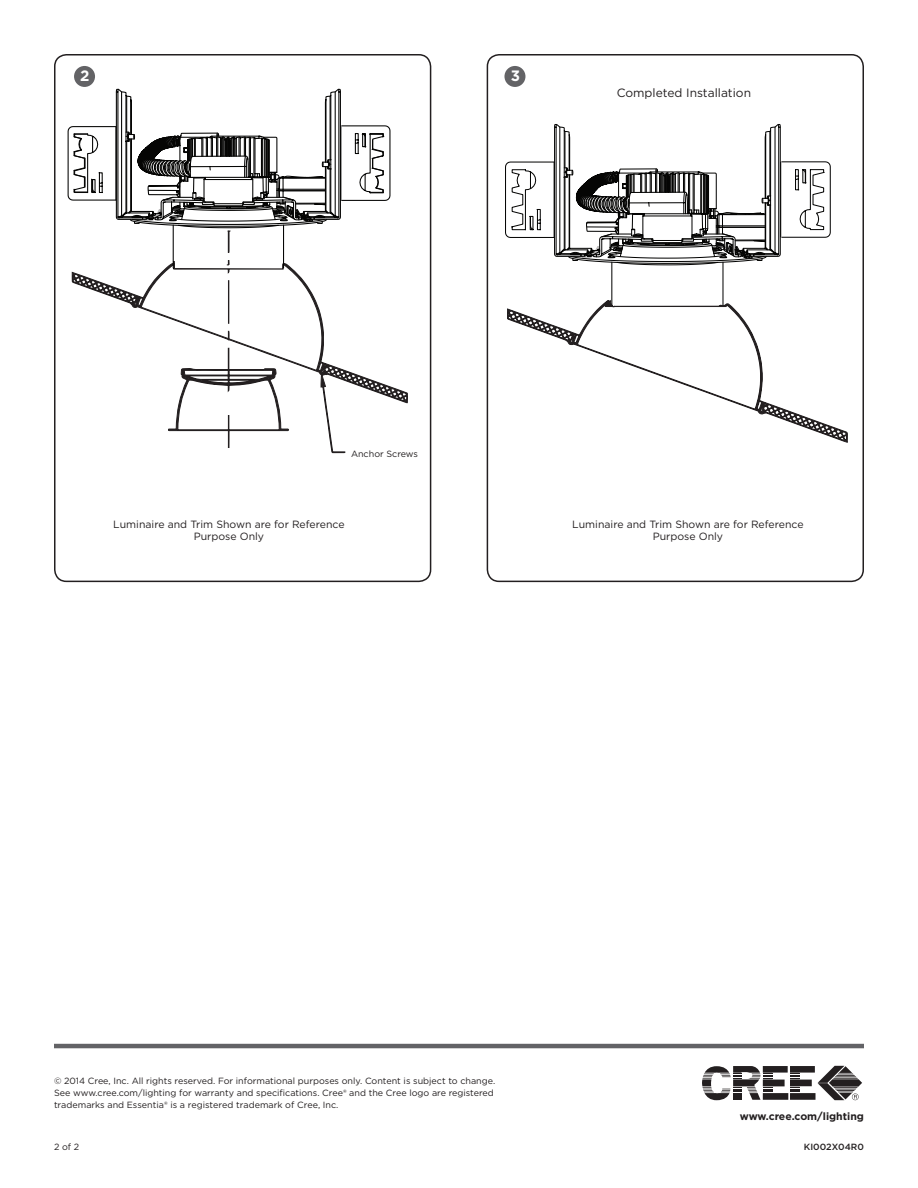
<style>
.page{position:relative;width:918px;height:1188px;background:#fff}
.page>*{position:absolute;margin:0;border:0;box-sizing:border-box;transform-origin:0 0}
.t1{font:700 15px "Gotham";color:#fff}
.Body_Text{font:12px "Gotham";color:#231f20}
.Body_Text-2{font:10.5px/12.6px "Gotham";color:#231f20;text-align:center}
.t2{font:700 10.5px "Gotham";color:#231f20}
.Body_Text-3{font:9px/12px "Gotham";color:#231f20}
.t3{font:500 9px "Gotham";color:#231f20}
</style>
<div class="page">
<svg style="left:702px;top:1066px;width:160px;height:34px"></svg>
<hr style="left:54px;top:1044px;width:810px;height:4px;background:#636366">
<svg style="left:67px;top:88px;width:341px;height:360px"></svg>
<div style="left:54px;top:54px;width:377px;height:528px;border:2px solid #231f20;border-radius:12px"></div>
<div style="left:74px;top:66px;width:21px;height:21px;background:#636366;border-radius:50%"></div>
<svg style="left:505px;top:124px;width:326px;height:176px"></svg>
<svg style="left:507px;top:300px;width:341px;height:143px"></svg>
<div style="left:487px;top:54px;width:377px;height:528px;border:2px solid #231f20;border-radius:12px"></div>
<div style="left:504px;top:66px;width:21px;height:21px;background:#636366;border-radius:50%"></div>
<p class="t1" style="left:80px;top:67px;width:11px">2</p>
<p class="t1" style="left:511px;top:67px;width:11px">3</p>
<p class="Body_Text" style="left:617px;top:85px;width:136px">Completed Installation</p>
<p class="Body_Text-3" style="left:351px;top:448px;width:69px">Anchor Screws</p>
<p class="Body_Text-2" style="left:113px;top:518px;width:233px">Luminaire and Trim Shown are for Reference<br>Purpose Only</p>
<p class="Body_Text-2" style="left:572px;top:518px;width:233px">Luminaire and Trim Shown are for Reference<br>Purpose Only</p>
<p class="Body_Text-3" style="left:54px;top:1074px;width:443px">© 2014 Cree, Inc. All rights reserved. For informational purposes only. Content is subject to change.<br>See www.cree.com/lighting for warranty and specifications. Cree® and the Cree logo are registered trademarks and Essentia® is a registered trademark of Cree, Inc.</p>
<p class="t2" style="left:740px;top:1110px;width:126px">www.cree.com/lighting</p>
<p class="Body_Text-3" style="left:54px;top:1141px;width:27px">2 of 2</p>
<p class="t3" style="left:804px;top:1142px;width:62px">KI002X04R0</p>
</div>
